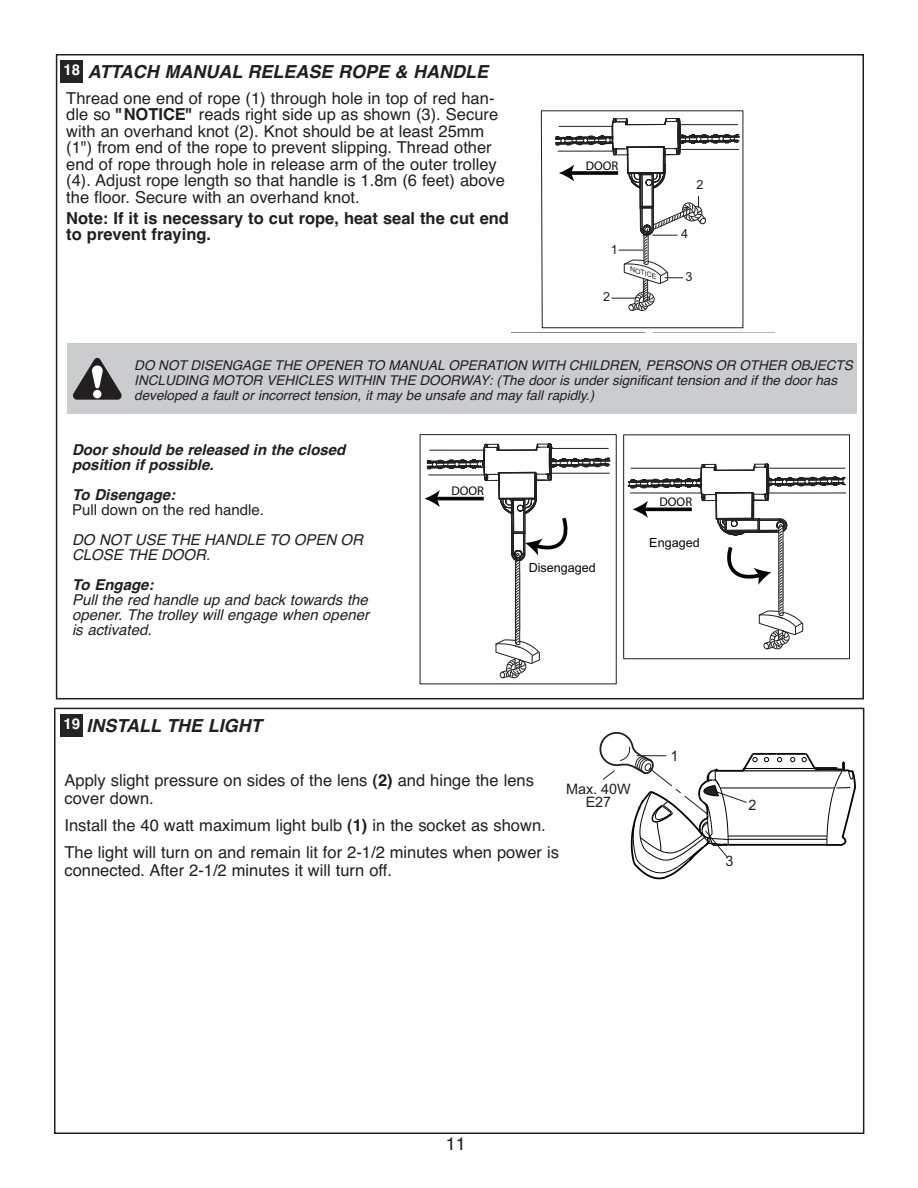
<style>
.page{position:relative;width:918px;height:1188px;background:#fff}
.page>*{position:absolute;margin:0;border:0;box-sizing:border-box;transform-origin:0 0}
.t1{font:italic 700 18px "Helvetica";color:#231f20}
.t2{font:18px "Helvetica";color:#231f20}
.t3{font:16.5px/16.5px "Helvetica";color:#231f20}
.t4{font:700 16.5px/16.5px "Helvetica";color:#231f20}
.t5{font:italic 15px/15px "Helvetica";color:#231f20}
.t6{font:italic 700 15px/15px "Helvetica";color:#231f20}
.t7{font:15px "Helvetica";color:#231f20}
.t8{font:700 15px "Helvetica";color:#fff}
.t9{font:14.4px/13px "Arial";color:#231f20;text-align:center}
.t10{font:italic 13.5px/15px "Helvetica";color:#231f20}
.t11{font:12.6px "Arial";color:#040503}
.t12{font:12.6px "Myriad Pro";color:#040503}
.t13{font:12.6px "Arial";color:#231f20}
.t14{font:italic 6.9px "Arial";color:#231f20;scale:1.07 1}
.s1{font-weight:700}
</style>
<div class="page">
<div style="left:54px;top:708px;width:810px;height:426px;border:2px solid #231f20"></div>
<hr style="left:728px;top:844px;width:99px;height:2px;background:#010202">
<hr style="left:728px;top:839px;width:99px;height:1px;background:#010202">
<hr style="left:728px;top:836px;width:99px;height:1px;background:#010202">
<hr style="left:720px;top:788px;width:114px;height:1px;background:#010202">
<hr style="left:744px;top:770px;width:99px;height:1px;background:#010202">
<hr style="left:744px;top:768px;width:71px;height:1px;background:#010202">
<hr style="left:776px;top:753px;width:29px;height:2px;background:#010202">
<hr style="left:754px;top:753px;width:22px;height:2px;background:#010202">
<svg style="left:777px;top:757px;width:5px;height:5px"></svg>
<svg style="left:790px;top:757px;width:5px;height:5px"></svg>
<svg style="left:802px;top:753px;width:54px;height:93px"></svg>
<svg style="left:599px;top:732px;width:170px;height:147px"></svg>
<svg style="left:626px;top:434px;width:224px;height:226px"></svg>
<svg style="left:420px;top:434px;width:197px;height:246px"></svg>
<div style="left:513px;top:500px;width:11px;height:32px;border:1px solid #231f20"></div>
<svg style="left:541px;top:317px;width:203px;height:11px"></svg>
<svg style="left:540px;top:110px;width:204px;height:207px"></svg>
<div style="left:642px;top:174px;width:10px;height:33px;border:1px solid #231f20"></div>
<div style="left:67px;top:343px;width:789px;height:71px;background:#cbccce"></div>
<svg style="left:73px;top:358px;width:49px;height:42px"></svg>
<div style="left:60px;top:60px;width:23px;height:23px;background:#262324"></div>
<div style="left:60px;top:714px;width:23px;height:23px;background:#262324"></div>
<p class="t1" style="left:88px;top:61px;width:402px">ATTACH MANUAL RELEASE ROPE &amp; HANDLE</p>
<p class="t3" style="left:66px;top:90px;width:440px">Thread one end of rope (1) through hole in top of red han&shy;dle so <span class="s1">"NOTICE"</span> reads right side up as shown (3). Secure with an overhand knot (2). Knot should be at least 25mm (1") from end of the rope to prevent slipping. Thread other end of rope through hole in release arm of the outer trolley (4). Adjust rope length so that handle is 1.8m (6 feet) above the floor. Secure with an overhand knot.</p>
<p class="t4" style="left:66px;top:210px;width:444px">Note: If it is necessary to cut rope, heat seal the cut end to prevent fraying.</p>
<p class="t8" style="left:63px;top:61px;width:18px">18</p>
<p class="t12" style="left:586px;top:161px;width:34px">DOOR</p>
<p class="t13" style="left:611px;top:241px;width:9px">1</p>
<p class="t13" style="left:603px;top:289px;width:9px">2</p>
<p class="t14" style="left:632px;top:265px;width:28px;rotate:17deg">NOTICE</p>
<p class="t13" style="left:697px;top:177px;width:9px">2</p>
<p class="t13" style="left:681px;top:225px;width:9px">4</p>
<p class="t13" style="left:685px;top:268px;width:9px">3</p>
<p class="t10" style="left:134px;top:358px;width:720px">DO NOT DISENGAGE THE OPENER TO MANUAL OPERATION WITH CHILDREN, PERSONS OR OTHER OBJECTS<br>INCLUDING MOTOR VEHICLES WITHIN THE DOORWAY: (The door is under significant tension and if the door has developed a fault or incorrect tension, it may be unsafe and may fall rapidly.)</p>
<p class="t6" style="left:72px;top:442px;width:275px">Door should be released in the closed position if possible.</p>
<p class="t6" style="left:72px;top:487px;width:105px">To Disengage:</p>
<p class="t7" style="left:72px;top:501px;width:194px">Pull down on the red handle.</p>
<p class="t5" style="left:72px;top:532px;width:292px">DO NOT USE THE HANDLE TO OPEN OR<br>CLOSE THE DOOR.</p>
<p class="t6" style="left:72px;top:577px;width:83px">To Engage:</p>
<p class="t5" style="left:72px;top:592px;width:299px;text-align:justify">Pull the red handle up and back towards the opener. The trolley will engage when opener is activated.</p>
<p class="t12" style="left:452px;top:486px;width:34px">DOOR</p>
<p class="t11" style="left:529px;top:559px;width:69px">Disengaged</p>
<p class="t12" style="left:660px;top:497px;width:34px">DOOR</p>
<p class="t11" style="left:649px;top:534px;width:52px">Engaged</p>
<p class="t8" style="left:63px;top:715px;width:18px">19</p>
<p class="t1" style="left:87px;top:715px;width:177px">INSTALL THE LIGHT</p>
<p class="t3" style="left:64px;top:771px;width:471px;line-height:18px">Apply slight pressure on sides of the lens <span class="s1">(2)</span> and hinge the lens cover down.</p>
<p class="t3" style="left:64px;top:811px;width:496px;line-height:27px">Install the 40 watt maximum light bulb <span class="s1">(1)</span> in the socket as shown.<br>The light will turn on and remain lit for 2-1/2 minutes when power is</p>
<p class="t3" style="left:65px;top:862px;width:329px">connected. After 2-1/2 minutes it will turn off.</p>
<p class="t9" style="left:566px;top:783px;width:66px">Max. 40W<br>E27</p>
<p class="t9" style="left:671px;top:749px;width:10px">1</p>
<p class="t9" style="left:748px;top:799px;width:10px">2</p>
<p class="t9" style="left:725px;top:855px;width:10px">3</p>
<p class="t2" style="left:446px;top:1133px;width:22px">11</p>
</div>
